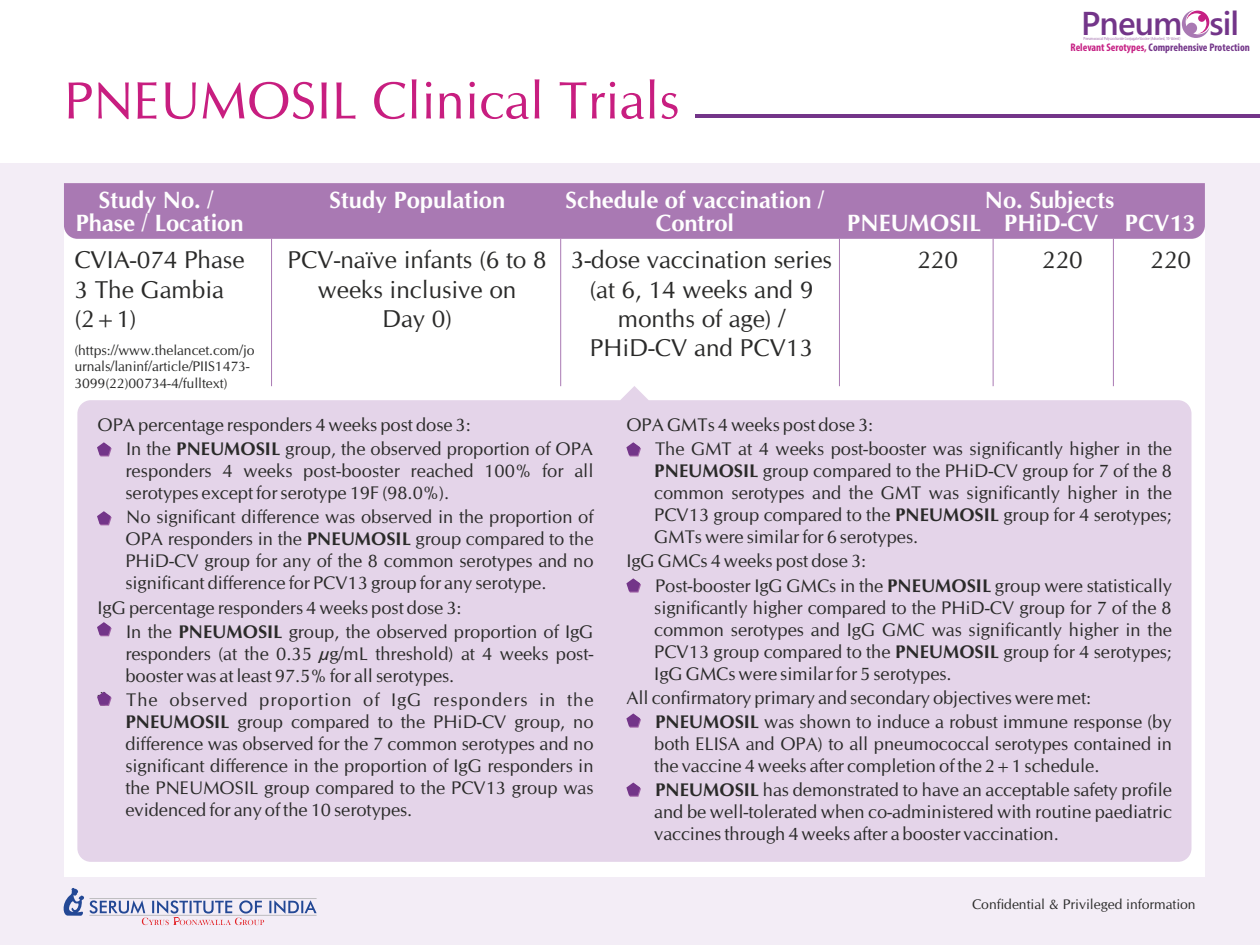
<style>
.page{position:relative;width:1260px;height:945px;background:#fff}
.page>*{position:absolute;margin:0;border:0;box-sizing:border-box;transform-origin:0 0}
.t1{font:52.5px "CG Omega";color:#c81e80}
.t2{font:600 33.07px "Segoe UI";letter-spacing:-.03em;color:#733589}
.t3{font:24.5px/29.2px "CG Omega";color:#2a2a29;text-align:center}
.t4{font:700 23.62px/22.6px "CG Omega";color:#fefefe;text-align:center}
.t5{font:18.38px/22.1px "CG Omega";color:#2a2a29}
.t6{font:14px/16.8px "CG Omega";color:#2a2a29}
.t7{font:700 condensed 11.03px "Myriad Pro";color:#733589}
.t8{font:condensed 4.55px "Myriad Pro";color:#a979b3}
.s1{color:#c62084}
.s2{font-weight:700}
.s3{font-family:"Aldine 721 BT";font-size:15.58px}
</style>
<div class="page">
<div style="left:0;top:163px;width:1260px;height:782px;background:#f3edf6"></div>
<svg style="left:1182px;top:10px;width:28px;height:28px"></svg>
<svg style="left:63px;top:888px;width:254px;height:37px"></svg>
<hr style="left:695px;top:114px;width:565px;height:4px;background:#733589">
<div style="left:64px;top:183px;width:1141px;height:694px;background:#fff"></div>
<div style="left:77px;top:386px;width:1114px;height:476px;background:#e4d4e9"></div>
<div style="left:64px;top:183px;width:1141px;height:56px;background:#a979b3"></div>
<hr style="left:271px;top:239px;width:1px;height:147px;background:#a979b3">
<hr style="left:560px;top:239px;width:1px;height:147px;background:#a979b3">
<hr style="left:839px;top:239px;width:1px;height:147px;background:#a979b3">
<hr style="left:993px;top:239px;width:1px;height:147px;background:#a979b3">
<hr style="left:1113px;top:239px;width:1px;height:147px;background:#a979b3">
<svg style="left:97px;top:442px;width:15px;height:14px"></svg>
<svg style="left:626px;top:442px;width:15px;height:14px"></svg>
<svg style="left:626px;top:578px;width:15px;height:15px"></svg>
<svg style="left:626px;top:713px;width:15px;height:15px"></svg>
<svg style="left:626px;top:783px;width:15px;height:14px"></svg>
<svg style="left:97px;top:511px;width:15px;height:14px"></svg>
<svg style="left:97px;top:622px;width:15px;height:14px"></svg>
<svg style="left:97px;top:692px;width:15px;height:14px"></svg>
<h1 class="t1" style="left:64px;top:79px;width:617px">PNEUMOSIL Clinical Trials</h1>
<h2 class="t2" style="left:1081px;top:11px;width:159px">Pneum sil</h2>
<p class="t8" style="left:1084px;top:36px;width:98px">Pneumococcal Polysaccharide Conjugate Vaccine (Adsorbed, 10-Valent)</p>
<p class="t7" style="left:1070px;top:43px;width:181px"><span class="s1">Relevant Serotypes,</span> Comprehensive Protection</p>
<p class="t4" style="left:75px;top:190px;width:170px">Study No. /<br>Phase / Location</p>
<p class="t4" style="left:329px;top:190px;width:177px">Study Population</p>
<p class="t4" style="left:565px;top:190px;width:261px">Schedule of vaccination /<br>Control</p>
<h3 class="t3" style="left:74px;top:247px;width:172px;text-align:left">CVIA-074 Phase<br>3 The Gambia (2+1)</h3>
<p class="t4" style="left:847px;top:190px;width:350px;text-align:left;text-indent:138px">No. Subjects<br>PNEUMOSIL PHiD-CV PCV13</p>
<h3 class="t3" style="left:288px;top:247px;width:261px">PCV-naïve infants (6 to 8 weeks inclusive on<br>Day 0)</h3>
<h3 class="t3" style="left:571px;top:247px;width:263px">3-dose vaccination series</h3>
<h3 class="t3" style="left:917px;top:247px;width:42px">220</h3>
<h3 class="t3" style="left:1042px;top:247px;width:42px">220</h3>
<h3 class="t3" style="left:1150px;top:247px;width:42px">220</h3>
<h3 class="t3" style="left:590px;top:277px;width:225px">(at 6, 14 weeks and 9 months of age) /</h3>
<p class="t6" style="left:74px;top:342px;width:182px">(https://www.thelancet.com/jo</p>
<h3 class="t3" style="left:590px;top:335px;width:225px">PHiD-CV and PCV13</h3>
<p class="t6" style="left:74px;top:359px;width:177px">urnals/laninf/article/PIIS1473-<br>3099(22)00734-4/fulltext)</p>
<p class="t5" style="left:655px;top:414px;width:518px;line-height:24.2px;text-indent:-29px">OPA GMTs 4 weeks post dose 3:<br>The GMT at 4 weeks post-booster was significantly higher in the</p>
<p class="t5" style="left:654px;top:461px;width:519px;text-align:justify"><span class="s2">PNEUMOSIL</span> group compared to the PHiD-CV group for 7 of the 8 common serotypes and the GMT was significantly higher in the PCV13 group compared to the <span class="s2">PNEUMOSIL</span> group for 4 serotypes; GMTs were similar for 6 serotypes.</p>
<p class="t5" style="left:655px;top:550px;width:518px;line-height:24.2px;text-indent:-29px">IgG GMCs 4 weeks post dose 3:<br>Post-booster IgG GMCs in the <span class="s2">PNEUMOSIL</span> group were statistically</p>
<p class="t5" style="left:654px;top:598px;width:519px;text-align:justify">significantly higher compared to the PHiD-CV group for 7 of the 8 common serotypes and IgG GMC was significantly higher in the PCV13 group compared to the <span class="s2">PNEUMOSIL</span> group for 4 serotypes; IgG GMCs were similar for 5 serotypes.</p>
<p class="t5" style="left:655px;top:687px;width:518px;line-height:24.2px;text-indent:-29px">All confirmatory primary and secondary objectives were met:<br><span class="s2">PNEUMOSIL</span> was shown to induce a robust immune response (by</p>
<p class="t5" style="left:654px;top:734px;width:519px">both ELISA and OPA) to all pneumococcal serotypes contained in the vaccine 4 weeks after completion of the 2+1 schedule.</p>
<p class="t5" style="left:654px;top:780px;width:519px;text-align:justify"><span class="s2">PNEUMOSIL</span> has demonstrated to have an acceptable safety profile and be well-tolerated when co-administered with routine paediatric vaccines through 4 weeks after a booster vaccination.</p>
<p class="t5" style="left:126px;top:414px;width:468px;line-height:24.2px;text-indent:-29px">OPA percentage responders 4 weeks post dose 3:<br>In the <span class="s2">PNEUMOSIL</span> group, the observed proportion of OPA</p>
<p class="t5" style="left:125px;top:461px;width:470px">responders 4 weeks post-booster reached 100% for all serotypes except for serotype 19F (98.0%).</p>
<p class="t5" style="left:125px;top:508px;width:470px;text-align:justify">No significant difference was observed in the proportion of OPA responders in the <span class="s2">PNEUMOSIL</span> group compared to the PHiD-CV group for any of the 8 common serotypes and no significant difference for PCV13 group for any serotype.</p>
<p class="t5" style="left:126px;top:597px;width:469px;line-height:24.2px;text-indent:-29px">IgG percentage responders 4 weeks post dose 3:<br>In the <span class="s2">PNEUMOSIL</span> group, the observed proportion of IgG</p>
<p class="t5" style="left:125px;top:644px;width:470px">responders (at the 0.35 µg/mL threshold) at 4 weeks post&shy;booster was at least 97.5% for all serotypes.</p>
<p class="t5" style="left:125px;top:690px;width:470px;text-align:justify;text-indent:-28px"><span class="s3">Ÿ</span> The observed proportion of IgG responders in the <span class="s2">PNEUMOSIL</span> group compared to the PHiD-CV group, no difference was observed for the 7 common serotypes and no significant difference in the proportion of IgG responders in the PNEUMOSIL group compared to the PCV13 group was evidenced for any of the 10 serotypes.</p>
<p class="t6" style="left:972px;top:897px;width:225px">Confidential &amp; Privileged information</p>
</div>
